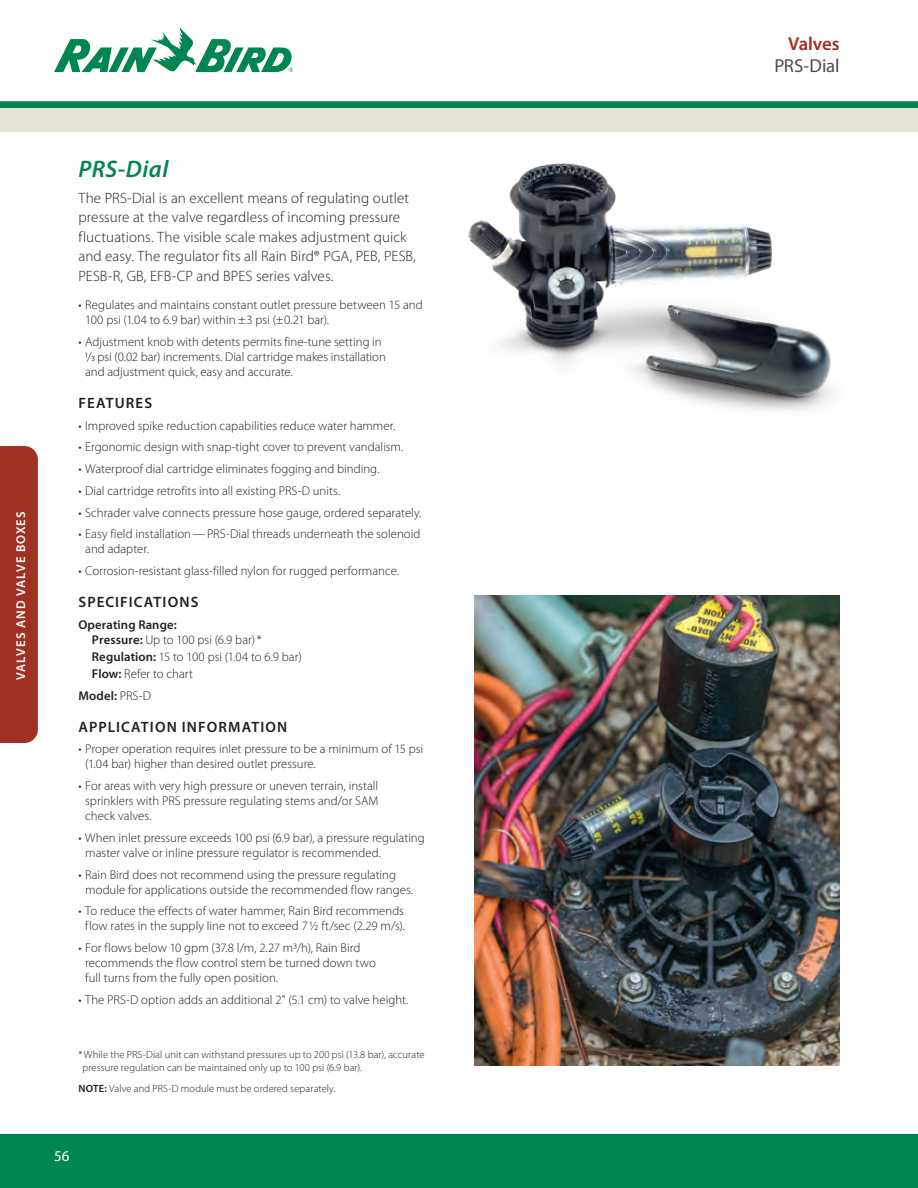
<style>
.page{position:relative;width:918px;height:1188px;background:#fff}
.page>*{position:absolute;margin:0;border:0;box-sizing:border-box;transform-origin:0 0}
.t1{font:italic 600 24px "Myriad Pro";letter-spacing:.02em;color:#008751}
.t2{font:18.75px "Myriad Pro";letter-spacing:-.01em;color:#4b4c4d}
.t3{font:600 18.75px "Myriad Pro";letter-spacing:-.01em;color:#a03122}
.t4{font:300 15px/19.5px "Myriad Pro";letter-spacing:.005em;color:#231f20}
.t5{font:600 15px "Myriad Pro";letter-spacing:.075em;color:#231f20}
.t6{font:15px "Myriad Pro";color:#fff}
.t7{font:300 12.75px/15px "Myriad Pro";color:#231f20}
.t8{font:600 12.75px/15px "Myriad Pro";letter-spacing:.01em;color:#231f20}
.t9{font:600 12.75px "Myriad Pro";letter-spacing:.085em;color:#fff}
.t10{font:300 10.5px/13.5px "Myriad Pro";letter-spacing:.01em;color:#231f20}
.s1{font-weight:300}
.s2{font-weight:600}
</style>
<div class="page">
<div style="left:0;top:108px;width:918px;height:24px;background:#e6e2d7"></div>
<div style="left:0;top:101px;width:918px;height:7px;background:#008751"></div>
<svg style="left:54px;top:27px;width:239px;height:45px"></svg>
<div style="left:0;top:1134px;width:918px;height:54px;background:#008751"></div>
<div style="left:0;top:446px;width:38px;height:297px;background:#a03122"></div>
<img style="left:468px;top:163px;width:364px;height:248px">
<img style="left:474px;top:596px;width:366px;height:469px">
<p class="t9" style="left:14px;top:680px;width:170px;rotate:-90deg">VALVES AND VALVE BOXES</p>
<h1 class="t1" style="left:78px;top:155px;width:91px">PRS-Dial</h1>
<p class="t4" style="left:78px;top:188px;width:339px">The PRS-Dial is an excellent means of regulating outlet pressure at the valve regardless of incoming pressure fluctuations. The visible scale makes adjustment quick and easy. The regulator fits all Rain Bird® PGA, PEB, PESB, PESB-R, GB, EFB-CP and BPES series valves.</p>
<p class="t7" style="left:85px;top:298px;width:339px;text-indent:-7px">• Regulates and maintains constant outlet pressure between 15 and<br>100 psi (1.04 to 6.9 bar) within ±3 psi (±0.21 bar).</p>
<p class="t7" style="left:85px;top:335px;width:302px;text-indent:-7px">• Adjustment knob with detents permits fine‑tune setting in<br>1/3 psi (0.02 bar) increments. Dial cartridge makes installation and adjustment quick, easy and accurate.</p>
<p class="t5" style="left:79px;top:395px;width:75px">FEATURES</p>
<p class="t7" style="left:78px;top:418px;width:318px">• Improved spike reduction capabilities reduce water hammer.</p>
<p class="t7" style="left:78px;top:440px;width:326px">• Ergonomic design with snap-tight cover to prevent vandalism.</p>
<p class="t7" style="left:78px;top:462px;width:303px">• Waterproof dial cartridge eliminates fogging and binding.</p>
<p class="t7" style="left:78px;top:483px;width:263px">• Dial cartridge retrofits into all existing PRS-D units.</p>
<p class="t7" style="left:78px;top:505px;width:344px">• Schrader valve connects pressure hose gauge, ordered separately.</p>
<p class="t7" style="left:85px;top:527px;width:337px;text-indent:-7px">• Easy field installation—PRS-Dial threads underneath the solenoid and adapter.</p>
<p class="t7" style="left:78px;top:564px;width:322px">• Corrosion-resistant glass-filled nylon for rugged performance.</p>
<p class="t5" style="left:79px;top:594px;width:121px">SPECIFICATIONS</p>
<p class="t8" style="left:92px;top:617px;width:171px;text-indent:-14px">Operating Range:<br>Pressure: <span class="s1">Up to 100 psi (6.9 bar)*</span></p>
<p class="t7" style="left:92px;top:648px;width:211px;line-height:17.1px"><span class="s2">Regulation:</span> 15 to 100 psi (1.04 to 6.9 bar)<br><span class="s2">Flow:</span> Refer to chart</p>
<p class="t8" style="left:78px;top:688px;width:74px">Model: <span class="s1">PRS-D</span></p>
<p class="t5" style="left:79px;top:718px;width:210px">APPLICATION INFORMATION</p>
<p class="t7" style="left:85px;top:742px;width:340px;text-indent:-7px">• Proper operation requires inlet pressure to be a minimum of 15 psi (1.04 bar) higher than desired outlet pressure.</p>
<p class="t7" style="left:85px;top:779px;width:295px;text-align:justify;text-indent:-7px">• For areas with very high pressure or uneven terrain, install sprinklers with PRS pressure regulating stems and/or SAM check valves.</p>
<p class="t7" style="left:85px;top:830px;width:341px;text-indent:-7px">• When inlet pressure exceeds 100 psi (6.9 bar), a pressure regulating master valve or inline pressure regulator is recommended.</p>
<p class="t7" style="left:85px;top:867px;width:329px;text-indent:-7px">• Rain Bird does not recommend using the pressure regulating module for applications outside the recommended flow ranges.</p>
<p class="t7" style="left:78px;top:904px;width:328px;text-align:center">• To reduce the effects of water hammer, Rain Bird recommends flow rates in the supply line not to exceed 7½ ft/sec (2.29 m/s).</p>
<p class="t7" style="left:85px;top:941px;width:292px;text-indent:-7px">• For flows below 10 gpm (37.8 l/m, 2.27 m3/h), Rain Bird recommends the flow control stem be turned down two full turns from the fully open position.</p>
<p class="t7" style="left:78px;top:992px;width:331px">• The PRS-D option adds an additional 2" (5.1 cm) to valve height.</p>
<p class="t10" style="left:83px;top:1048px;width:344px;text-indent:-4px">*While the PRS-Dial unit can withstand pressures up to 200 psi (13.8 bar), accurate pressure regulation can be maintained only up to 100 psi (6.9 bar).</p>
<p class="t10" style="left:78px;top:1082px;width:258px"><span class="s2">NOTE:</span> Valve and PRS-D module must be ordered separately.</p>
<p class="t6" style="left:54px;top:1148px;width:17px">56</p>
<h2 class="t3" style="left:788px;top:33px;width:53px">Valves</h2>
<h2 class="t2" style="left:774px;top:56px;width:67px">PRS-Dial</h2>
</div>
